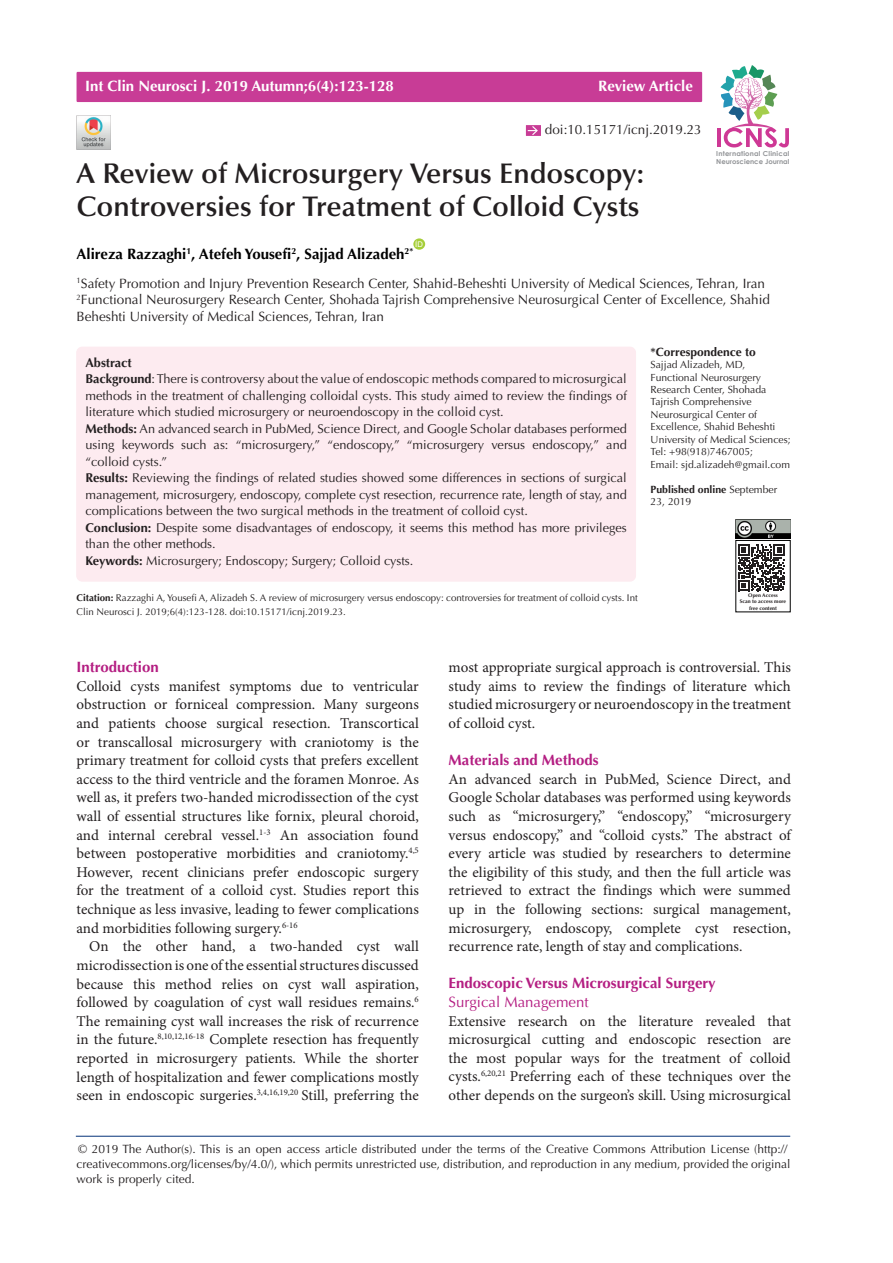
<style>
.page{position:relative;width:893px;height:1263px;background:#fff}
.page>*{position:absolute;margin:0;border:0;box-sizing:border-box;transform-origin:0 0}
.t1{font:600 28.5px/33px "Optima LT Std";color:#231f20}
.t2{font:15px/18.6px "Minion Pro";color:#231f20;text-align:justify}
.t3{font:700 15px "Optima LT Std";color:#b41e82}
.t4{font:700 15px "Optima LT Std";color:#fff}
.t5{font:700 15px "Optima LT Std";color:#000}
.t6{font:15px "Optima LT Std";color:#b41e82}
.t7{font:13.5px/16.5px "Optima LT Std";color:#231f20}
.t8{font:12.75px/16.5px "Optima LT Std";color:#231f20;text-align:justify}
.Default{font:700 12.75px "Optima LT Std";color:#231f20}
.t9{font:12px/15px "Optima LT Std";color:#231f20}
.t10{font:700 12px "Optima LT Std";color:#231f20}
.t11{font:10.5px/12.6px "Optima LT Std";color:#231f20}
.t12{font:10.35px/12.5px "Optima LT Std";color:#231f20}
.t13{font:9.75px/13.5px "Optima LT Std";color:#231f20}
.t14{font:7.8px "Arial";color:#fff}
.t15{font:700 6.9px/8.2px "Century Gothic";letter-spacing:.03em;color:#939598}
.t16{font:700 5.25px "Optima LT Std";color:#231f20}
.s1{font-weight:700}
</style>
<div class="page">
<hr style="left:76px;top:1136px;width:714px;height:1px;background:#053278">
<div style="left:77px;top:347px;width:558px;height:234px;background:#fdebf0;border-radius:6px"></div>
<div style="left:77px;top:347px;width:559px;height:234px;border:1px solid #fdebf0;border-radius:6px"></div>
<div style="left:77px;top:72px;width:625px;height:30px;background:#c83c96"></div>
<hr style="left:717px;top:128px;width:3px;height:19px;background:#ce3895">
<svg style="left:720px;top:65px;width:69px;height:82px"></svg>
<img style="left:77px;top:115px;width:34px;height:34px">
<div style="left:526px;top:125px;width:15px;height:11px;background:#c83c96"></div>
<svg style="left:528px;top:125px;width:11px;height:11px"></svg>
<svg style="left:738px;top:544px;width:47px;height:47px"></svg>
<img style="left:736px;top:519px;width:54px;height:19px">
<div style="left:413px;top:238px;width:12px;height:12px;background:#a6ce39;border-radius:50%"></div>
<p class="t4" style="left:85px;top:78px;width:310px">Int Clin Neurosci J. 2019 Autumn;6(4):123-128</p>
<p class="t4" style="left:598px;top:78px;width:96px">Review Article</p>
<p class="t7" style="left:545px;top:122px;width:158px">doi:10.15171/icnj.2019.23</p>
<p class="t15" style="left:716px;top:149px;width:75px">International Clinical<br>Neuroscience Journal</p>
<p class="t1" style="left:77px;top:157px;width:569px">A Review of Microsurgery Versus Endoscopy:<br>Controversies for Treatment of Colloid Cysts</p>
<p class="t5" style="left:77px;top:245px;width:338px">Alireza Razzaghi<sup>1</sup>, Atefeh Yousefi<sup>2</sup>, Sajjad Alizadeh<sup>2*</sup></p>
<p class="t7" style="left:77px;top:275px;width:690px"><sup>1</sup>Safety Promotion and Injury Prevention Research Center, Shahid-Beheshti University of Medical Sciences, Tehran, Iran</p>
<p class="t7" style="left:77px;top:292px;width:695px"><sup>2</sup>Functional Neurosurgery Research Center, Shohada Tajrish Comprehensive Neurosurgical Center of Excellence, Shahid<br>Beheshti University of Medical Sciences, Tehran, Iran</p>
<p class="Default" style="left:85px;top:355px;width:48px">Abstract</p>
<p class="t8" style="left:85px;top:371px;width:543px"><span class="s1">Background</span>: There is controversy about the value of endoscopic methods compared to microsurgical methods in the treatment of challenging colloidal cysts. This study aimed to review the findings of literature which studied microsurgery or neuroendoscopy in the colloid cyst.</p>
<p class="t8" style="left:85px;top:420px;width:543px"><span class="s1">Methods:</span> An advanced search in PubMed, Science Direct, and Google Scholar databases performed using keywords such as: “microsurgery,” “endoscopy,” “microsurgery versus endoscopy,” and “colloid cysts.”</p>
<p class="t8" style="left:85px;top:470px;width:543px"><span class="s1">Results:</span> Reviewing the findings of related studies showed some differences in sections of surgical management, microsurgery, endoscopy, complete cyst resection, recurrence rate, length of stay, and complications between the two surgical methods in the treatment of colloid cyst.</p>
<p class="t8" style="left:85px;top:519px;width:543px"><span class="s1">Conclusion:</span> Despite some disadvantages of endoscopy, it seems this method has more privileges than the other methods.</p>
<p class="t8" style="left:85px;top:552px;width:330px"><span class="s1">Keywords:</span> Microsurgery; Endoscopy; Surgery; Colloid cysts.</p>
<p class="t14" style="left:415px;top:239px;width:9px">ID</p>
<p class="t10" style="left:651px;top:345px;width:107px">*Correspondence to</p>
<p class="t12" style="left:651px;top:359px;width:142px">Sajjad Alizadeh, MD,<br>Functional Neurosurgery<br>Research Center, Shohada<br>Tajrish Comprehensive<br>Neurosurgical Center of<br>Excellence, Shahid Beheshti<br>University of Medical Sciences;<br>Tel: +98(918)7467005;</p>
<p class="t12" style="left:651px;top:458px;width:141px">Email: sjd.alizadeh@gmail.com</p>
<p class="t11" style="left:651px;top:483px;width:128px"><span class="s1">Published online</span> September<br>23, 2019</p>
<p class="t13" style="left:77px;top:591px;width:563px"><span class="s1">Citation:</span> Razzaghi A, Yousefi A, Alizadeh S. A review of microsurgery versus endoscopy: controversies for treatment of colloid cysts. Int<br>Clin Neurosci J. 2019;6(4):123-128. doi:10.15171/icnj.2019.23.</p>
<p class="t16" style="left:748px;top:592px;width:31px">Open Access</p>
<p class="t16" style="left:740px;top:598px;width:48px">Scan to access more</p>
<p class="t16" style="left:749px;top:605px;width:29px">free content</p>
<p class="t3" style="left:77px;top:658px;width:84px">Introduction</p>
<p class="t2" style="left:77px;top:677px;width:344px">Colloid cysts manifest symptoms due to ventricular obstruction or forniceal compression. Many surgeons and patients choose surgical resection. Transcortical or transcallosal microsurgery with craniotomy is the primary treatment for colloid cysts that prefers excellent access to the third ventricle and the foramen Monroe. As well as, it prefers two-handed microdissection of the cyst wall of essential structures like fornix, pleural choroid, and internal cerebral vessel.<sup>1-3</sup> An association found between postoperative morbidities and craniotomy.<sup>4,5<br></sup>However, recent clinicians prefer endoscopic surgery for the treatment of a colloid cyst. Studies report this technique as less invasive, leading to fewer complications and morbidities following surgery.<sup>6-16</sup></p>
<p class="t2" style="left:77px;top:937px;width:344px;text-indent:13px">On the other hand, a two-handed cyst wall microdissection is one of the essential structures discussed because this method relies on cyst wall aspiration, followed by coagulation of cyst wall residues remains.<sup>6<br></sup>The remaining cyst wall increases the risk of recurrence in the future.<sup>8,10,12,16-18</sup> Complete resection has frequently reported in microsurgery patients. While the shorter length of hospitalization and fewer complications mostly seen in endoscopic surgeries.<sup>3,4,16,19,20</sup> Still, preferring the</p>
<p class="t2" style="left:449px;top:658px;width:344px">most appropriate surgical approach is controversial. This study aims to review the findings of literature which studied microsurgery or neuroendoscopy in the treatment of colloid cyst.</p>
<p class="t3" style="left:449px;top:751px;width:152px">Materials and Methods</p>
<p class="t2" style="left:449px;top:770px;width:344px">An advanced search in PubMed, Science Direct, and Google Scholar databases was performed using keywords such as “microsurgery,” “endoscopy,” “microsurgery versus endoscopy,” and “colloid cysts.” The abstract of every article was studied by researchers to determine the eligibility of this study, and then the full article was retrieved to extract the findings which were summed up in the following sections: surgical management, microsurgery, endoscopy, complete cyst resection, recurrence rate, length of stay and complications.</p>
<p class="t3" style="left:449px;top:974px;width:268px">Endoscopic Versus Microsurgical Surgery</p>
<p class="t6" style="left:449px;top:993px;width:142px">Surgical Management</p>
<p class="t2" style="left:449px;top:1011px;width:344px">Extensive research on the literature revealed that microsurgical cutting and endoscopic resection are the most popular ways for the treatment of colloid cysts.<sup>6,20,21</sup> Preferring each of these techniques over the other depends on the surgeon’s skill. Using microsurgical</p>
<p class="t9" style="left:77px;top:1141px;width:716px">© 2019 The Author(s). This is an open access article distributed under the terms of the Creative Commons Attribution License (http:// creativecommons.org/licenses/by/4.0/), which permits unrestricted use, distribution, and reproduction in any medium, provided the original work is properly cited.</p>
</div>
